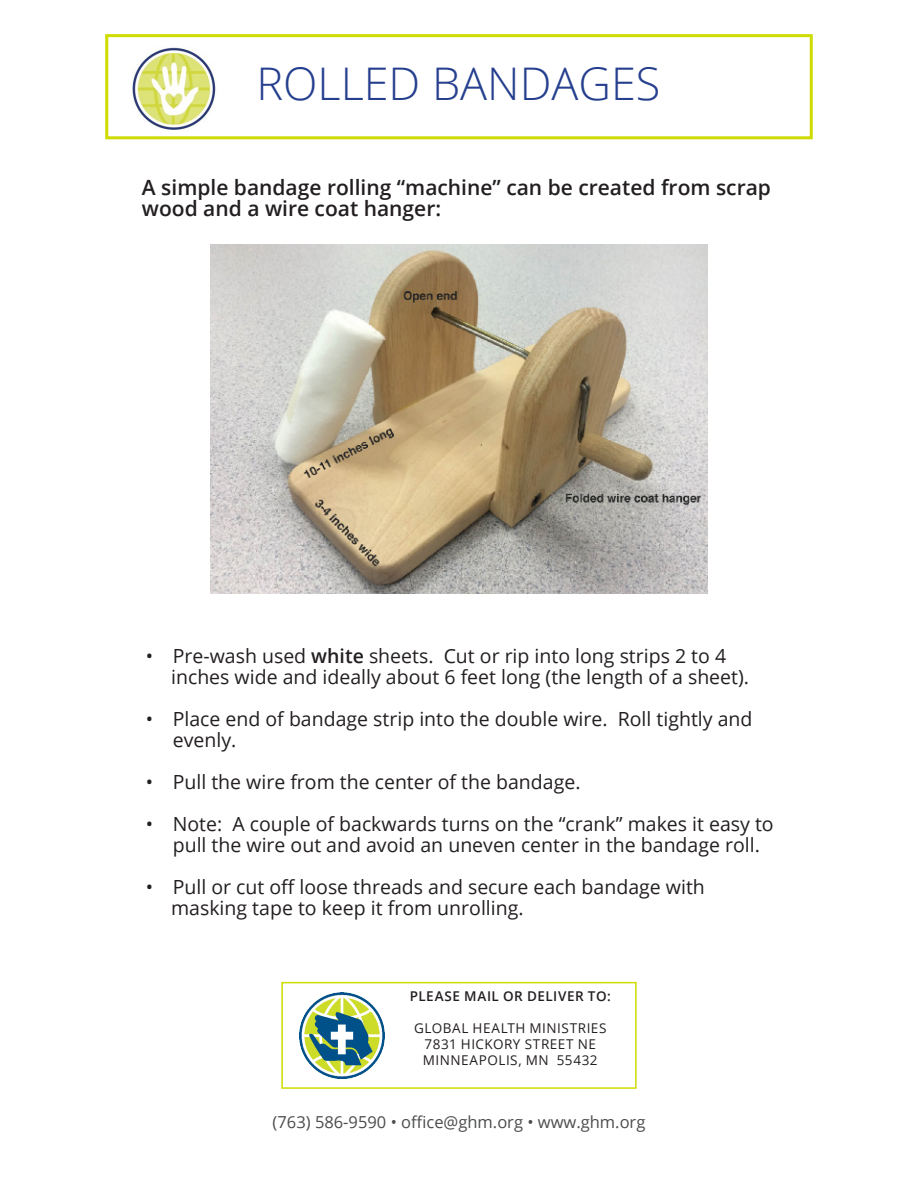
<style>
.page{position:relative;width:918px;height:1188px;background:#fff}
.page>*{position:absolute;margin:0;border:0;box-sizing:border-box;transform-origin:0 0}
.t1{font:300 45px "Open Sans";color:#253f8e}
.t2{font:600 21px/21px "Open Sans";color:#231f20}
.t3{font:19.5px/21px "Open Sans";color:#231f20}
.Contact_Information{font:16.5px "Open Sans";color:#4b4c4d}
.Headline_2{font:13.5px/16.2px "Open Sans";letter-spacing:.04em;color:#231f20}
.Headline_2-2{font:600 13.5px "Open Sans";letter-spacing:.035em;color:#231f20}
.s1{font-weight:600}
</style>
<div class="page">
<div style="left:105px;top:34px;width:708px;height:105px;border:3px solid #cedc00"></div>
<img style="left:132px;top:47px;width:84px;height:83px">
<div style="left:281px;top:982px;width:356px;height:107px;border:2px solid #cedc00"></div>
<img style="left:299px;top:993px;width:86px;height:85px">
<img style="left:210px;top:244px;width:498px;height:350px">
<p class="t1" style="left:256px;top:53px;width:405px">ROLLED BANDAGES</p>
<p class="t2" style="left:142px;top:176px;width:631px">A simple bandage rolling “machine” can be created from scrap wood and a wire coat hanger:</p>
<p class="t3" style="left:146px;top:645px;width:582px">• Pre-wash used <span class="s1">white</span> sheets. Cut or rip into long strips 2 to 4</p>
<p class="t3" style="left:171px;top:666px;width:579px">inches wide and ideally about 6 feet long (the length of a sheet).</p>
<p class="t3" style="left:173px;top:708px;width:581px;text-indent:-27px">• Place end of bandage strip into the double wire. Roll tightly and evenly.</p>
<p class="t3" style="left:146px;top:771px;width:436px">• Pull the wire from the center of the bandage.</p>
<p class="t3" style="left:173px;top:813px;width:602px;text-indent:-27px">• Note: A couple of backwards turns on the “crank” makes it easy to pull the wire out and avoid an uneven center in the bandage roll.</p>
<p class="t3" style="left:146px;top:876px;width:561px">• Pull or cut off loose threads and secure each bandage with</p>
<p class="t3" style="left:171px;top:897px;width:354px">masking tape to keep it from unrolling.</p>
<p class="Headline_2-2" style="left:410px;top:986px;width:203px">PLEASE MAIL OR DELIVER TO:</p>
<p class="Headline_2" style="left:414px;top:1020px;width:194px">GLOBAL HEALTH MINISTRIES</p>
<p class="Headline_2" style="left:423px;top:1036px;width:176px">7831 HICKORY STREET NE<br>MINNEAPOLIS, MN 55432</p>
<p class="Contact_Information" style="left:273px;top:1110px;width:374px">(763) 586-9590 • office@ghm.org • www.ghm.org</p>
</div>
